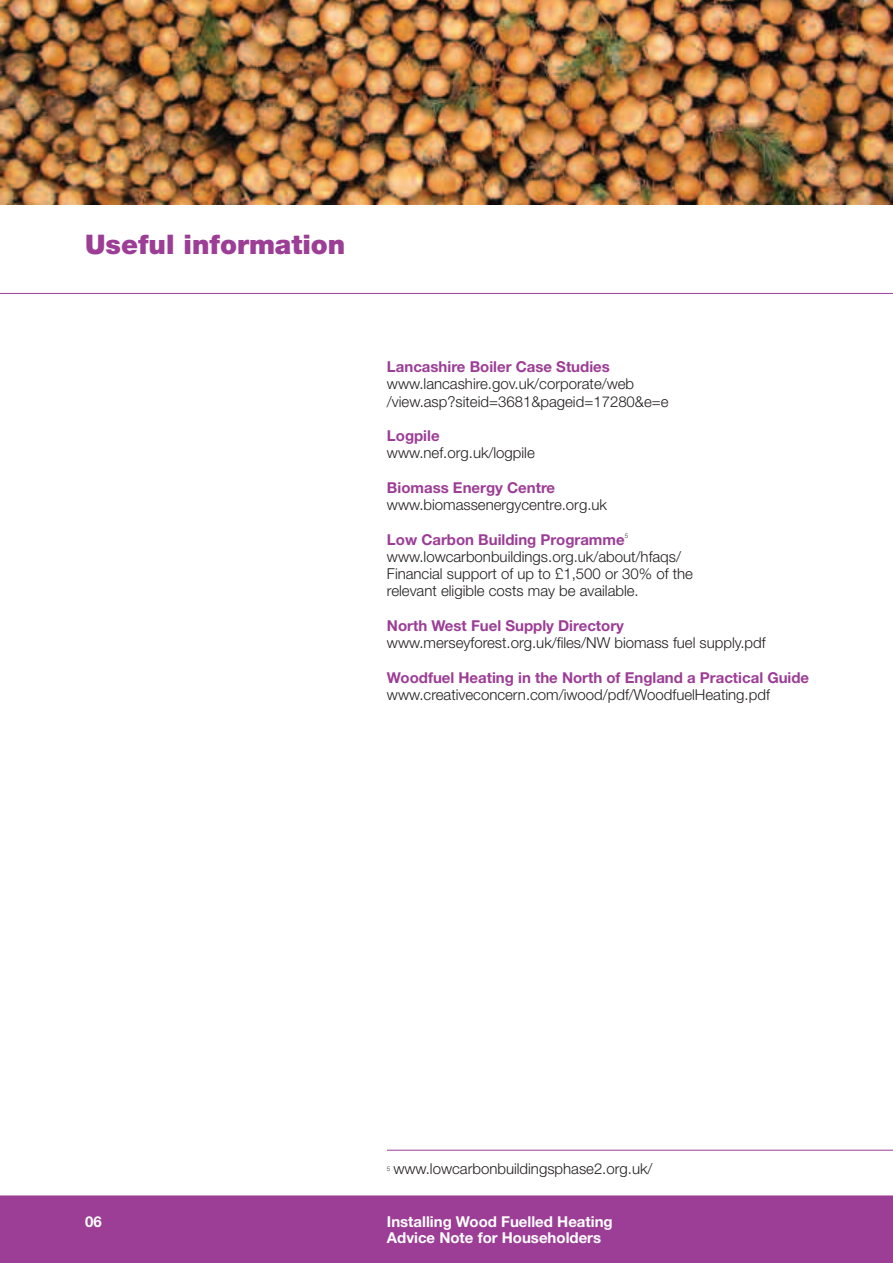
<style>
.page{position:relative;width:893px;height:1263px;background:#fff}
.page>*{position:absolute;margin:0;border:0;box-sizing:border-box;transform-origin:0 0}
.t1{font:900 27px "Helvetica Neue";color:#9c3d96}
.t2{font:300 15px/17.2px "Helvetica Neue";color:#231f20}
.t3{font:700 15px "Helvetica Neue";color:#9c3d96}
.t4{font:700 15px/16.5px "Helvetica Neue";color:#fff}
.t5{font:300 6.3px "Helvetica Neue";color:#231f20}
</style>
<div class="page">
<div style="left:0;top:1199px;width:893px;height:64px;background:#9c3d96"></div>
<img style="left:0;top:0;width:893px;height:204px">
<div style="left:0;top:1195px;width:893px;height:8px;background:#9c3d96"></div>
<hr style="left:0;top:293px;width:893px;height:1px;background:#9c3d96">
<hr style="left:387px;top:1150px;width:506px;height:1px;background:#9c3d96">
<h1 class="t1" style="left:85px;top:235px;width:262px">Useful information</h1>
<p class="t3" style="left:387px;top:361px;width:224px">Lancashire Boiler Case Studies</p>
<p class="t2" style="left:387px;top:377px;width:283px">www.lancashire.gov.uk/corporate/web /view.asp?siteid=3681&amp;pageid=17280&amp;e=e</p>
<p class="t3" style="left:387px;top:430px;width:54px">Logpile</p>
<p class="t2" style="left:387px;top:446px;width:149px">www.nef.org.uk/logpile</p>
<p class="t3" style="left:387px;top:482px;width:170px">Biomass Energy Centre</p>
<p class="t2" style="left:387px;top:498px;width:222px">www.biomassenergycentre.org.uk</p>
<p class="t3" style="left:387px;top:534px;width:239px">Low Carbon Building Programme</p>
<p class="t5" style="left:625px;top:534px;width:5px">5</p>
<p class="t2" style="left:387px;top:549px;width:308px">www.lowcarbonbuildings.org.uk/about/hfaqs/<br>Financial support of up to £1,500 or 30% of the relevant eligible costs may be available.</p>
<p class="t3" style="left:387px;top:620px;width:239px">North West Fuel Supply Directory</p>
<p class="t2" style="left:387px;top:636px;width:380px">www.merseyforest.org.uk/files/NW biomass fuel supply.pdf</p>
<p class="t3" style="left:387px;top:672px;width:424px">Woodfuel Heating in the North of England a Practical Guide</p>
<p class="t2" style="left:387px;top:687px;width:384px">www.creativeconcern.com/iwood/pdf/WoodfuelHeating.pdf</p>
<p class="t4" style="left:85px;top:1214px;width:18px">06</p>
<p class="t5" style="left:387px;top:1166px;width:5px">5</p>
<p class="t2" style="left:393px;top:1161px;width:261px">www.lowcarbonbuildingsphase2.org.uk/</p>
<p class="t4" style="left:387px;top:1214px;width:227px">Installing Wood Fuelled Heating<br>Advice Note for Householders</p>
</div>
